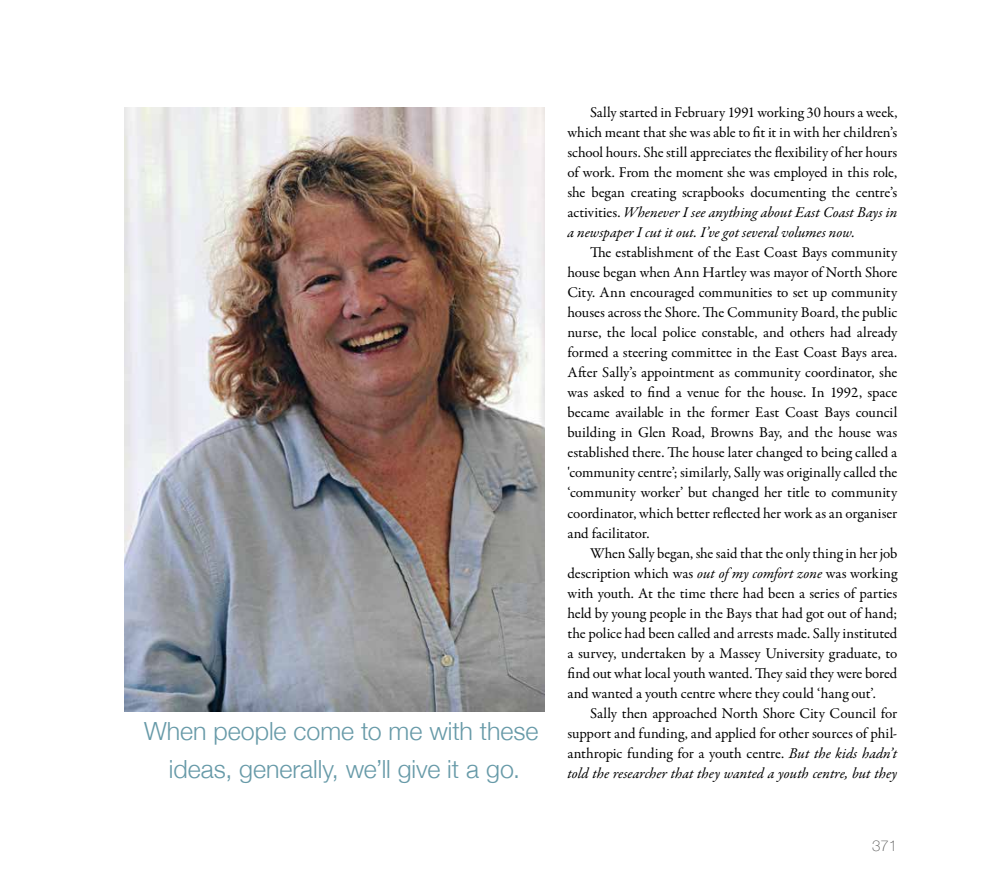
<style>
.page{position:relative;width:986px;height:876px;background:#fff}
.page>*{position:absolute;margin:0;border:0;box-sizing:border-box;transform-origin:0 0}
.t1{font:300 25px/37.5px "Helvetica Neue";color:#679aa8;text-align:center}
.t2{font:15px/20px "Garamond Premr Pro";letter-spacing:-.005em;color:#000;text-align:justify}
.t3{font:100 15px "Helvetica Neue";color:#565655}
.s1{font-style:italic}
</style>
<div class="page">
<img style="left:124px;top:107px;width:420px;height:604px">
<h1 class="t1" style="left:144px;top:710px;width:395px">When people come to me with these ideas, generally, we’ll give it a go.</h1>
<p class="t2" style="left:567px;top:103px;width:331px;text-indent:22px">Sally started in February 1991 working 30 hours a week, which meant that she was able to fit it in with her children’s school hours. She still appreciates the flexibility of her hours of work. From the moment she was employed in this role, she began creating scrapbooks documenting the centre’s activities. <span class="s1">Whenever I see anything about East Coast Bays in a newspaper I cut it out. I’ve got several volumes now.</span></p>
<p class="t2" style="left:567px;top:243px;width:331px;text-indent:22px">The establishment of the East Coast Bays community house began when Ann Hartley was mayor of North Shore City. Ann encouraged communities to set up community houses across the Shore. The Community Board, the public nurse, the local police constable, and others had already formed a steering committee in the East Coast Bays area.<br>After Sally’s appointment as community coordinator, she was asked to find a venue for the house. In 1992, space became available in the former East Coast Bays council building in Glen Road, Browns Bay, and the house was established there. The house later changed to being called a 'community centre’; similarly, Sally was originally called the ‘community worker’ but changed her title to community coordinator, which better reflected her work as an organiser and facilitator.</p>
<p class="t2" style="left:567px;top:543px;width:331px;text-indent:22px">When Sally began, she said that the only thing in her job description which was <span class="s1">out of my comfort zone</span> was working with youth. At the time there had been a series of parties held by young people in the Bays that had got out of hand; the police had been called and arrests made. Sally instituted a survey, undertaken by a Massey University graduate, to find out what local youth wanted. They said they were bored and wanted a youth centre where they could ‘hang out’.</p>
<p class="t2" style="left:567px;top:703px;width:331px;text-indent:22px">Sally then approached North Shore City Council for support and funding, and applied for other sources of phil&shy;anthropic funding for a youth centre. <span class="s1">But the kids hadn’t told the researcher that they wanted a youth centre, but they</span></p>
<p class="t3" style="left:871px;top:834px;width:27px">371</p>
</div>
